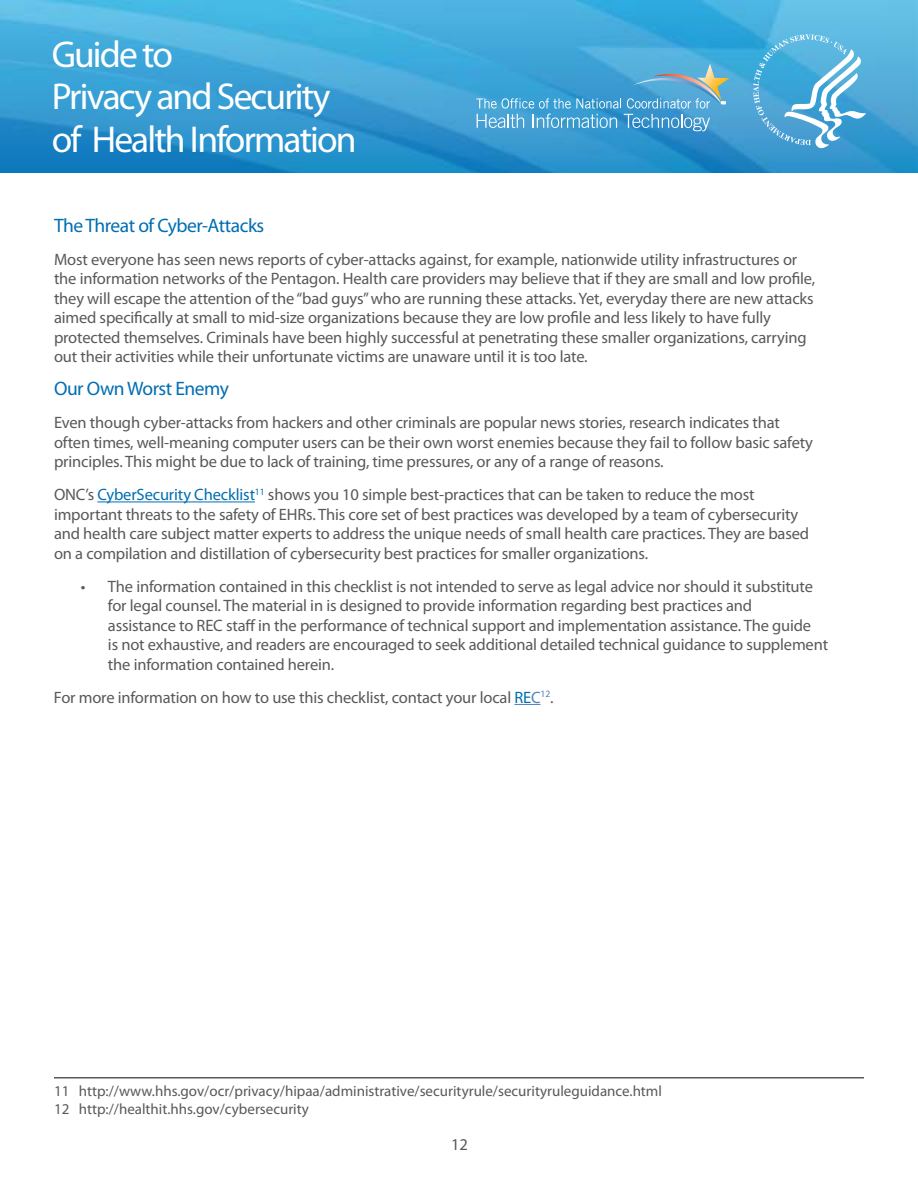
<style>
.page{position:relative;width:918px;height:1188px;background:#fff}
.page>*{position:absolute;margin:0;border:0;box-sizing:border-box;transform-origin:0 0}
.t1{font:37.5px/42.5px "Myriad Pro";letter-spacing:-.05em;color:#fff}
.t2{font:19.5px "Myriad Pro";letter-spacing:-.025em;color:#006eb2}
.t3{font:16.5px/19.5px "Myriad Pro";letter-spacing:-.01em;color:#58595b}
.t4{font:15px/18px "Myriad Pro";color:#58595b}
.s1{color:#006eb2}
.s2{color:#4f81bd}
</style>
<div class="page">
<img style="left:0;top:0;width:918px;height:173px">
<svg style="left:476px;top:64px;width:253px;height:67px;background:#54a7d3"></svg>
<svg style="left:753px;top:34px;width:113px;height:114px;background:#64b5dd"></svg>
<hr style="left:97px;top:502px;width:158px;height:1px;background:#006eb2">
<svg style="left:514px;top:704px;width:27px;height:1px"></svg>
<hr style="left:54px;top:1077px;width:810px;height:1px;background:#58595b">
<h1 class="t1" style="left:52px;top:33px;width:306px">Guide to<br>Privacy and Security of Health Information</h1>
<p class="t2" style="left:54px;top:213px;width:212px">The Threat of Cyber-Attacks</p>
<p class="t3" style="left:54px;top:249px;width:763px">Most everyone has seen news reports of cyber-attacks against, for example, nationwide utility infrastructures or the information networks of the Pentagon. Health care providers may believe that if they are small and low profile, they will escape the attention of the “bad guys” who are running these attacks. Yet, everyday there are new attacks aimed specifically at small to mid-size organizations because they are low profile and less likely to have fully protected themselves. Criminals have been highly successful at penetrating these smaller organizations, carrying out their activities while their unfortunate victims are unaware until it is too late.</p>
<p class="t2" style="left:54px;top:377px;width:176px">Our Own Worst Enemy</p>
<p class="t3" style="left:54px;top:413px;width:761px">Even though cyber-attacks from hackers and other criminals are popular news stories, research indicates that often times, well-meaning computer users can be their own worst enemies because they fail to follow basic safety principles. This might be due to lack of training, time pressures, or any of a range of reasons.</p>
<p class="t3" style="left:54px;top:485px;width:757px">ONC’s <span class="s1">CyberSecurity Checklist</span><sup>11</sup> shows you 10 simple best-practices that can be taken to reduce the most important threats to the safety of EHRs. This core set of best practices was developed by a team of cybersecurity and health care subject matter experts to address the unique needs of small health care practices. They are based on a compilation and distillation of cybersecurity best practices for smaller organizations.</p>
<p class="t3" style="left:108px;top:576px;width:722px;text-indent:-27px">• The information contained in this checklist is not intended to serve as legal advice nor should it substitute for legal counsel. The material in is designed to provide information regarding best practices and<br>assistance to REC staff in the performance of technical support and implementation assistance. The guide<br>is not exhaustive, and readers are encouraged to seek additional detailed technical guidance to supplement the information contained herein.</p>
<p class="t3" style="left:54px;top:687px;width:501px">For more information on how to use this checklist, contact your local <span class="s1">RE</span><span class="s2">C</span><sup>12</sup>.</p>
<p class="t4" style="left:54px;top:1081px;width:609px">11 http://www.hhs.gov/ocr/privacy/hipaa/administrative/securityrule/securityruleguidance.html<br>12 http://healthit.hhs.gov/cybersecurity</p>
<p class="t3" style="left:451px;top:1135px;width:18px">12</p>
</div>
